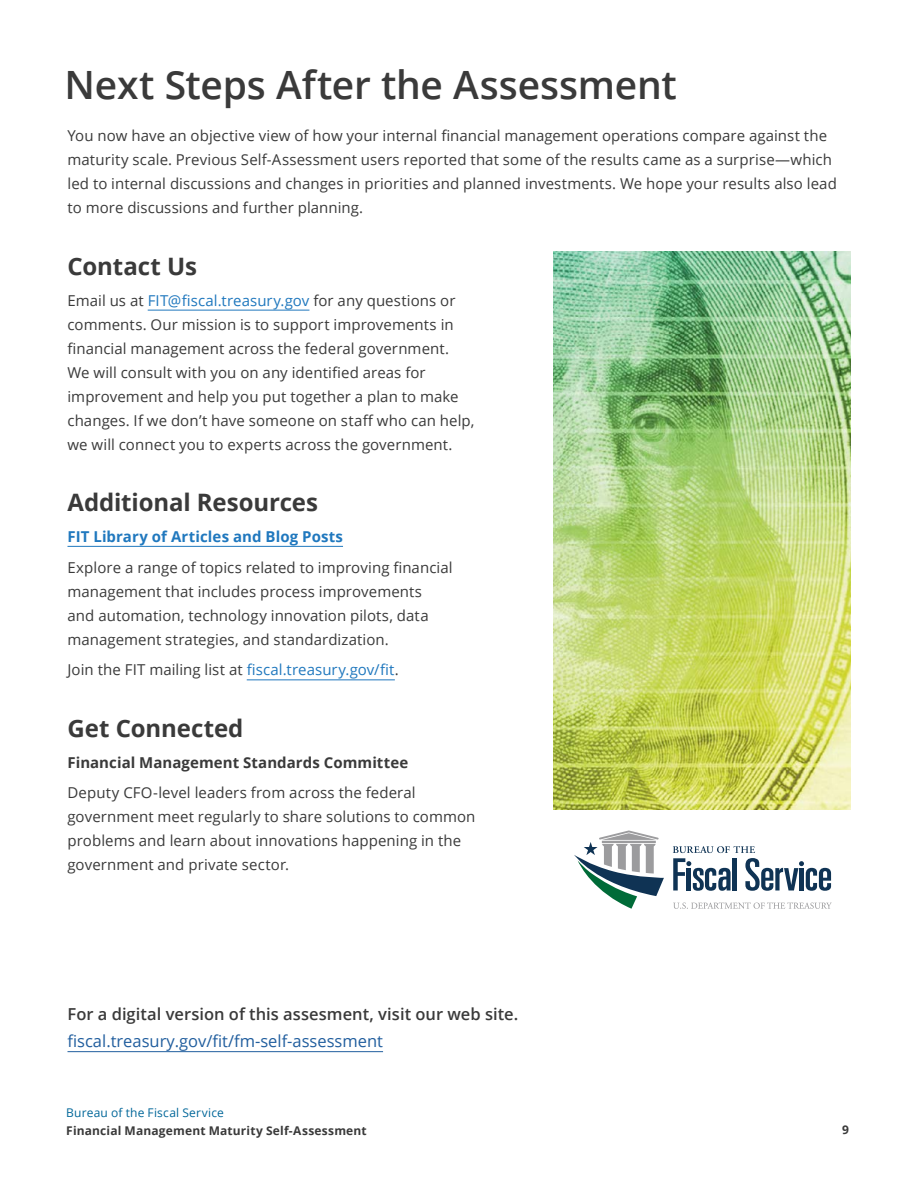
<style>
.page{position:relative;width:918px;height:1188px;background:#fff}
.page>*{position:absolute;margin:0;border:0;box-sizing:border-box;transform-origin:0 0}
.t1{font:600 39px "Open Sans";letter-spacing:-.005em;color:#3a3a3a}
.t2{font:700 24px "Open Sans";letter-spacing:-.005em;color:#3a3a3a}
.t3{font:600 16.5px "Open Sans";color:#3a3a3a}
.t4{font:16.5px "Open Sans";color:#215e9e}
.t5{font:15px/24px "Open Sans";letter-spacing:.005em;color:#3a3a3a}
.t6{font:700 15px "Open Sans";letter-spacing:.005em;color:#3a3a3a}
.t7{font:700 15px "Open Sans";letter-spacing:.005em;color:#2078be}
.t8{font:700 12px "Open Sans";letter-spacing:.015em;color:#3a3a3a}
.t9{font:12px "Open Sans";letter-spacing:.015em;color:#026799}
.s1{color:#2078be}
</style>
<div class="page">
<svg style="left:673px;top:846px;width:158px;height:45px"></svg>
<svg style="left:574px;top:830px;width:90px;height:79px"></svg>
<svg style="left:673px;top:902px;width:159px;height:7px"></svg>
<hr style="left:148px;top:310px;width:161px;height:1px;background:#2078be">
<hr style="left:68px;top:546px;width:275px;height:1px;background:#2078be">
<hr style="left:247px;top:679px;width:148px;height:1px;background:#2078be">
<hr style="left:68px;top:1051px;width:315px;height:1px;background:#215e9e">
<img style="left:554px;top:251px;width:296px;height:559px">
<h1 class="t1" style="left:64px;top:58px;width:614px">Next Steps After the Assessment</h1>
<p class="t5" style="left:68px;top:124px;width:771px">You now have an objective view of how your internal financial management operations compare against the maturity scale. Previous Self-Assessment users reported that some of the results came as a surprise—which led to internal discussions and changes in priorities and planned investments. We hope your results also lead to more discussions and further planning.</p>
<h2 class="t2" style="left:68px;top:249px;width:131px">Contact Us</h2>
<p class="t5" style="left:68px;top:288px;width:408px">Email us at <span class="s1">FIT@fiscal.treasury.gov</span> for any questions or comments. Our mission is to support improvements in financial management across the federal government.<br>We will consult with you on any identified areas for improvement and help you put together a plan to make changes. If we don’t have someone on staff who can help, we will connect you to experts across the government.</p>
<h2 class="t2" style="left:68px;top:485px;width:252px">Additional Resources</h2>
<p class="t7" style="left:68px;top:526px;width:277px">FIT Library of Articles and Blog Posts</p>
<p class="t5" style="left:68px;top:555px;width:387px">Explore a range of topics related to improving financial management that includes process improvements and automation, technology innovation pilots, data management strategies, and standardization.</p>
<p class="t5" style="left:68px;top:658px;width:333px">Join the FIT mailing list at <span class="s1">fiscal.treasury.gov/fit</span>.</p>
<h2 class="t2" style="left:68px;top:711px;width:178px">Get Connected</h2>
<p class="t6" style="left:68px;top:752px;width:342px">Financial Management Standards Committee</p>
<p class="t5" style="left:68px;top:781px;width:409px">Deputy CFO-level leaders from across the federal government meet regularly to share solutions to common problems and learn about innovations happening in the government and private sector.</p>
<p class="t3" style="left:68px;top:1003px;width:452px">For a digital version of this assesment, visit our web site.</p>
<p class="t4" style="left:68px;top:1029px;width:317px">fiscal.treasury.gov/fit/fm-self-assessment</p>
<p class="t9" style="left:66px;top:1104px;width:159px">Bureau of the Fiscal Service</p>
<p class="t8" style="left:66px;top:1122px;width:302px">Financial Management Maturity Self-Assessment</p>
<p class="t8" style="left:842px;top:1121px;width:8px">9</p>
</div>
